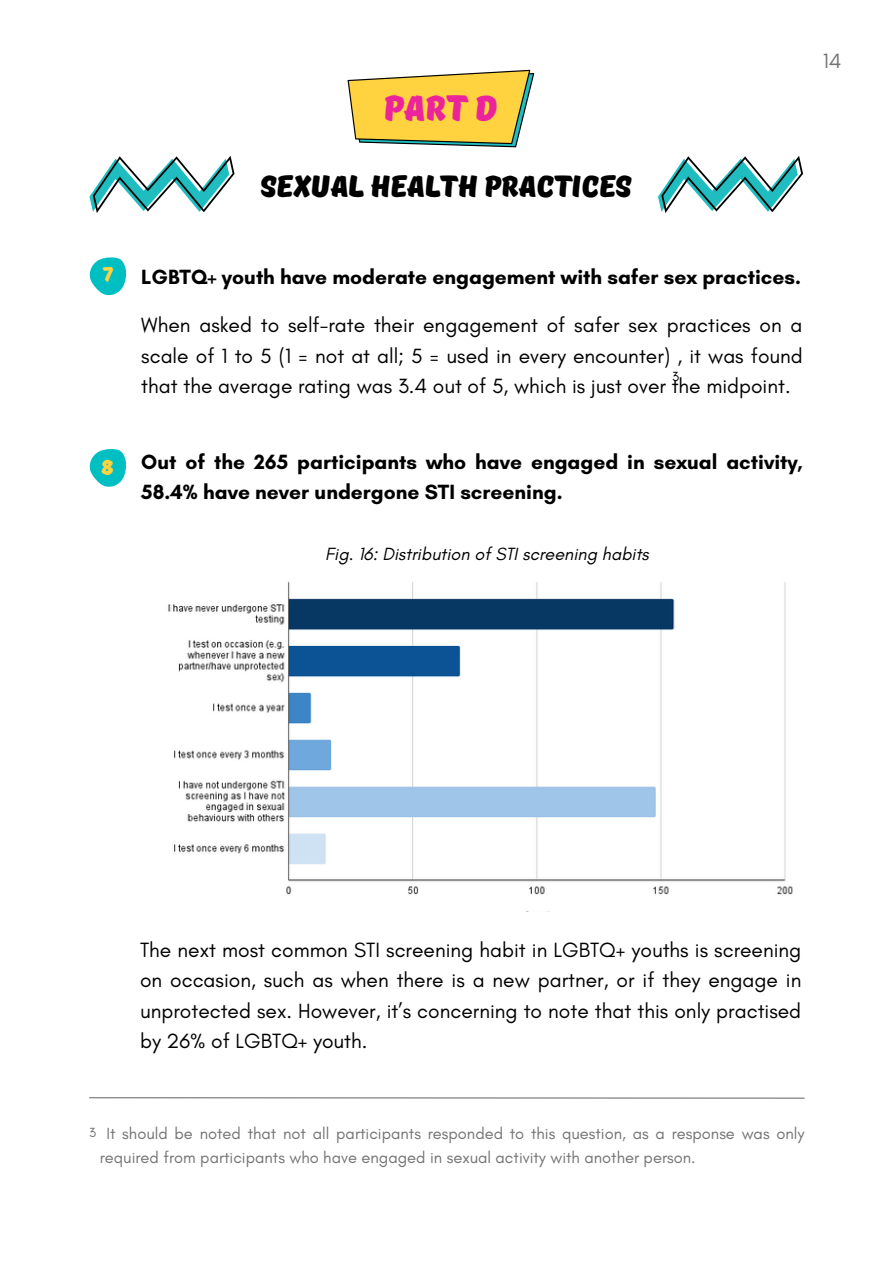
<style>
.page{position:relative;width:893px;height:1264px;background:#fff}
.page>*{position:absolute;margin:0;border:0;box-sizing:border-box;transform-origin:0 0}
.t1{font:36px "TT Masters DEMO Black";color:#ec249c}
.t2{font:30px "TT Masters DEMO Black";color:#000}
.t3{font:21px/30.3px "Glacial Indifference";color:#000;text-align:justify}
.t4{font:700 21px/30.3px "Glacial Indifference";color:#000}
.t5{font:21px "TT Masters DEMO Black";color:#ffd340}
.t6{font:21px "Glacial Indifference";color:#737373}
.t7{font:italic 18px "Glacial Indifference";color:#000}
.t8{font:16.5px/23.5px "Glacial Indifference";color:#737373}
.t9{font:13.5px "Glacial Indifference";color:#000}
.t10{font:13.5px "Glacial Indifference";color:#737373}
</style>
<div class="page">
<svg style="left:89px;top:257px;width:37px;height:38px"></svg>
<hr style="left:89px;top:1097px;width:715px;height:1px;background:#737373">
<svg style="left:89px;top:449px;width:37px;height:38px"></svg>
<img style="left:168px;top:581px;width:625px;height:314px">
<svg style="left:347px;top:70px;width:187px;height:77px;background:#e7cc5e"></svg>
<svg style="left:658px;top:156px;width:145px;height:57px"></svg>
<svg style="left:89px;top:156px;width:145px;height:57px"></svg>
<h1 class="t1" style="left:384px;top:88px;width:115px">PART D</h1>
<h2 class="t2" style="left:261px;top:170px;width:373px">SEXUAL HEALTH PRACTICES</h2>
<p class="t6" style="left:822px;top:48px;width:20px">14</p>
<p class="t5" style="left:102px;top:262px;width:12px">7</p>
<p class="t4" style="left:141px;top:261px;width:661px">LGBTQ+ youth have moderate engagement with safer sex practices.</p>
<p class="t3" style="left:141px;top:310px;width:663px">When asked to self-rate their engagement of safer sex practices on a scale of 1 to 5 (1 = not at all; 5 = used in every encounter) , it was found that the average rating was 3.4 out of 5, which is just over the midpoint.</p>
<p class="t9" style="left:672px;top:368px;width:9px">3</p>
<p class="t5" style="left:102px;top:456px;width:13px">8</p>
<p class="t4" style="left:141px;top:446px;width:663px">Out of the 265 participants who have engaged in sexual activity,<br>58.4% have never undergone STI screening.</p>
<p class="t7" style="left:325px;top:543px;width:325px">Fig. 16: Distribution of STI screening habits</p>
<p class="t3" style="left:140px;top:934px;width:662px">The next most common STI screening habit in LGBTQ+ youths is screening on occasion, such as when there is a new partner, or if they engage in unprotected sex. However, it’s concerning to note that this only practised by 26% of LGBTQ+ youth.</p>
<p class="t8" style="left:100px;top:1121px;width:706px;text-indent:7px">It should be noted that not all participants responded to this question, as a response was only required from participants who have engaged in sexual activity with another person.</p>
<p class="t10" style="left:89px;top:1123px;width:9px">3</p>
</div>
